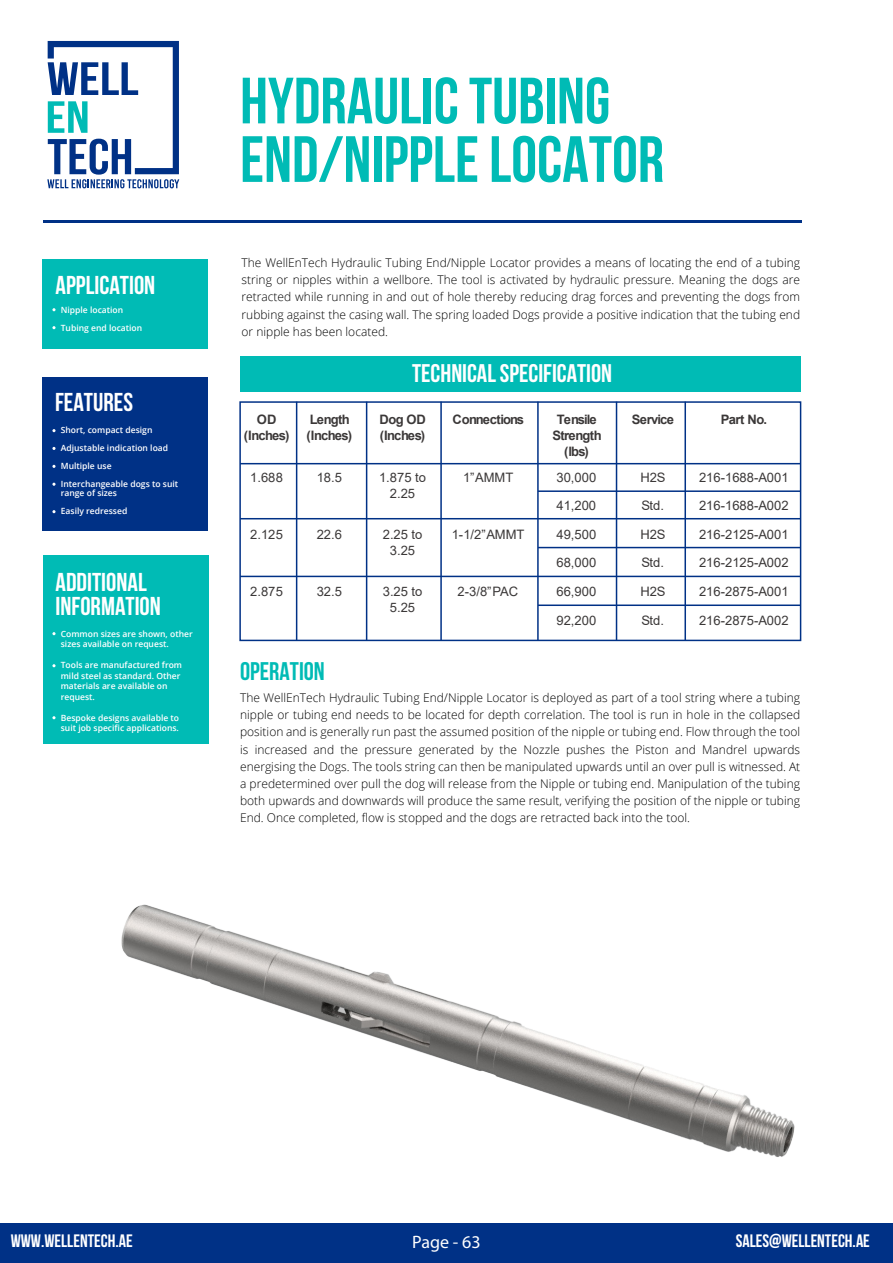
<style>
.page{position:relative;width:893px;height:1263px;background:#fff}
.page>*{position:absolute;margin:0;border:0;box-sizing:border-box;transform-origin:0 0}
.t1{font:700 65.25px/58.5px "Bebas Neue";color:#00bbb5}
.t2{font:700 25.8px/24px "Bebas Neue";color:#fff}
.t3{font:700 25.5px "Bebas Neue";color:#fff}
.t4{font:700 25.5px "Bebas Neue";color:#00bbb5}
.t5{font:700 18px "Bebas Neue";color:#fff}
.t6{font:18px "Myriad Pro";color:#fff}
.t7{font:13.05px/15.8px "Arial";color:#3b3838;text-align:center}
.t8{font:700 13.05px/15.8px "Arial";letter-spacing:-.05em;color:#3b3838;text-align:center}
.t9{font:300 12px/17.1px "Open Sans";color:#000;text-align:justify}
.t10{font:600 8.55px/18px "Open Sans";color:#fff}
</style>
<div class="page">
<hr style="left:43px;top:220px;width:758px;height:3px;background:#003186">
<div style="left:43px;top:259px;width:165px;height:90px;background:#00bbb5"></div>
<div style="left:43px;top:555px;width:166px;height:188px;background:#00bbb5"></div>
<div style="left:43px;top:377px;width:165px;height:154px;background:#003186"></div>
<div style="left:0;top:1224px;width:893px;height:39px;background:#003186"></div>
<svg style="left:52px;top:308px;width:4px;height:3px"></svg>
<svg style="left:52px;top:326px;width:4px;height:3px"></svg>
<svg style="left:52px;top:429px;width:4px;height:3px"></svg>
<svg style="left:52px;top:447px;width:4px;height:3px"></svg>
<svg style="left:52px;top:465px;width:4px;height:3px"></svg>
<svg style="left:52px;top:483px;width:4px;height:3px"></svg>
<svg style="left:52px;top:510px;width:4px;height:3px"></svg>
<svg style="left:52px;top:632px;width:4px;height:3px"></svg>
<svg style="left:52px;top:664px;width:4px;height:3px"></svg>
<svg style="left:52px;top:716px;width:4px;height:3px"></svg>
<div style="left:240px;top:356px;width:560px;height:35px;background:#00bbb5"></div>
<hr style="left:296px;top:402px;width:1px;height:238px;background:#003186">
<hr style="left:366px;top:402px;width:1px;height:238px;background:#003186">
<hr style="left:440px;top:402px;width:2px;height:238px;background:#003186">
<hr style="left:537px;top:402px;width:2px;height:238px;background:#003186">
<hr style="left:616px;top:402px;width:1px;height:238px;background:#003186">
<hr style="left:684px;top:402px;width:2px;height:238px;background:#003186">
<hr style="left:240px;top:463px;width:561px;height:1px;background:#003186">
<hr style="left:240px;top:518px;width:561px;height:1px;background:#003186">
<hr style="left:538px;top:490px;width:263px;height:2px;background:#003186">
<hr style="left:538px;top:547px;width:263px;height:1px;background:#003186">
<hr style="left:538px;top:604px;width:263px;height:2px;background:#003186">
<hr style="left:240px;top:576px;width:561px;height:1px;background:#003186">
<div style="left:239px;top:401px;width:562px;height:240px;border:2px solid #003186"></div>
<img style="left:122px;top:904px;width:672px;height:253px">
<svg style="left:47px;top:41px;width:132px;height:147px"></svg>
<h2 class="t2" style="left:56px;top:272px;width:101px">APPLICATION</h2>
<p class="t10" style="left:61px;top:300px;width:83px">Nipple location<br>Tubing end location</p>
<h2 class="t2" style="left:55px;top:390px;width:79px">FEATURES</h2>
<p class="t10" style="left:61px;top:421px;width:119px">Short, compact design<br>Adjustable indication load<br>Multiple use<br>Interchangeable dogs to suit</p>
<p class="t10" style="left:61px;top:484px;width:68px">range of sizes<br>Easily redressed</p>
<h2 class="t2" style="left:56px;top:570px;width:107px">ADDITIONAL<br>INFORMATION</h2>
<p class="t10" style="left:61px;top:628px;width:133px;line-height:10.5px">Common sizes are shown, other sizes available on request.</p>
<p class="t10" style="left:61px;top:660px;width:123px;line-height:10.5px">Tools are manufactured from mild steel as standard. Other materials are available on request.</p>
<p class="t10" style="left:61px;top:712px;width:120px;line-height:10.5px">Bespoke designs available to suit job specific applications.</p>
<h1 class="t1" style="left:240px;top:71px;width:425px">HYDRAULIC TUBING<br>END/NIPPLE LOCATOR</h1>
<p class="t9" style="left:242px;top:254px;width:560px">The WellEnTech Hydraulic Tubing End/Nipple Locator provides a means of locating the end of a tubing string or nipples within a wellbore. The tool is activated by hydraulic pressure. Meaning the dogs are retracted while running in and out of hole thereby reducing drag forces and preventing the dogs from rubbing against the casing wall. The spring loaded Dogs provide a positive indication that the tubing end or nipple has been located.</p>
<h3 class="t3" style="left:412px;top:360px;width:201px">TECHNICAL SPECIFICATION</h3>
<p class="t8" style="left:244px;top:412px;width:47px">OD (Inches)</p>
<p class="t8" style="left:306px;top:412px;width:47px;text-align:left">Length (Inches)</p>
<p class="t8" style="left:380px;top:412px;width:48px;text-align:left">Dog OD (Inches)</p>
<p class="t8" style="left:453px;top:412px;width:73px">Connections</p>
<p class="t8" style="left:552px;top:412px;width:51px">Tensile<br>Strength (lbs)</p>
<p class="t8" style="left:632px;top:412px;width:44px">Service</p>
<p class="t8" style="left:721px;top:412px;width:48px">Part No.</p>
<p class="t7" style="left:250px;top:469px;width:34px">1.688</p>
<p class="t7" style="left:317px;top:469px;width:27px">18.5</p>
<p class="t7" style="left:379px;top:469px;width:49px">1.875 to<br>2.25</p>
<p class="t7" style="left:463px;top:469px;width:52px">1”AMMT</p>
<p class="t7" style="left:556px;top:469px;width:41px">30,000</p>
<p class="t7" style="left:641px;top:469px;width:26px">H2S</p>
<p class="t7" style="left:699px;top:469px;width:91px">216-1688-A001</p>
<p class="t7" style="left:556px;top:498px;width:41px">41,200</p>
<p class="t7" style="left:641px;top:498px;width:24px">Std.</p>
<p class="t7" style="left:699px;top:498px;width:91px">216-1688-A002</p>
<p class="t7" style="left:250px;top:526px;width:34px">2.125</p>
<p class="t7" style="left:317px;top:526px;width:27px">22.6</p>
<p class="t7" style="left:383px;top:526px;width:41px">2.25 to<br>3.25</p>
<p class="t7" style="left:452px;top:526px;width:74px">1-1/2”AMMT</p>
<p class="t7" style="left:556px;top:526px;width:41px">49,500</p>
<p class="t7" style="left:641px;top:526px;width:26px">H2S</p>
<p class="t7" style="left:699px;top:526px;width:91px">216-2125-A001</p>
<p class="t7" style="left:556px;top:555px;width:41px">68,000</p>
<p class="t7" style="left:641px;top:555px;width:24px">Std.</p>
<p class="t7" style="left:699px;top:555px;width:91px">216-2125-A002</p>
<p class="t7" style="left:250px;top:583px;width:34px">2.875</p>
<p class="t7" style="left:317px;top:583px;width:27px">32.5</p>
<p class="t7" style="left:383px;top:583px;width:41px">3.25 to<br>5.25</p>
<p class="t7" style="left:458px;top:583px;width:62px">2-3/8”PAC</p>
<p class="t7" style="left:556px;top:583px;width:41px">66,900</p>
<p class="t7" style="left:641px;top:583px;width:26px">H2S</p>
<p class="t7" style="left:699px;top:583px;width:91px">216-2875-A001</p>
<p class="t7" style="left:556px;top:612px;width:41px">92,200</p>
<p class="t7" style="left:641px;top:612px;width:24px">Std.</p>
<p class="t7" style="left:699px;top:612px;width:91px">216-2875-A002</p>
<h3 class="t4" style="left:240px;top:657px;width:86px">OPERATION</h3>
<p class="t9" style="left:240px;top:689px;width:562px">The WellEnTech Hydraulic Tubing End/Nipple Locator is deployed as part of a tool string where a tubing nipple or tubing end needs to be located for depth correlation. The tool is run in hole in the collapsed position and is generally run past the assumed position of the nipple or tubing end. Flow through the tool is increased and the pressure generated by the Nozzle pushes the Piston and Mandrel upwards energising the Dogs. The tools string can then be manipulated upwards until an over pull is witnessed. At a predetermined over pull the dog will release from the Nipple or tubing end. Manipulation of the tubing both upwards and downwards will produce the same result, verifying the position of the nipple or tubing End. Once completed, flow is stopped and the dogs are retracted back into the tool.</p>
<h3 class="t5" style="left:11px;top:1231px;width:123px">WWW.WELLENTECH.AE</h3>
<h3 class="t5" style="left:736px;top:1231px;width:136px">SALES@WELLENTECH.AE</h3>
<h3 class="t6" style="left:412px;top:1231px;width:70px">Page - 63</h3>
</div>
